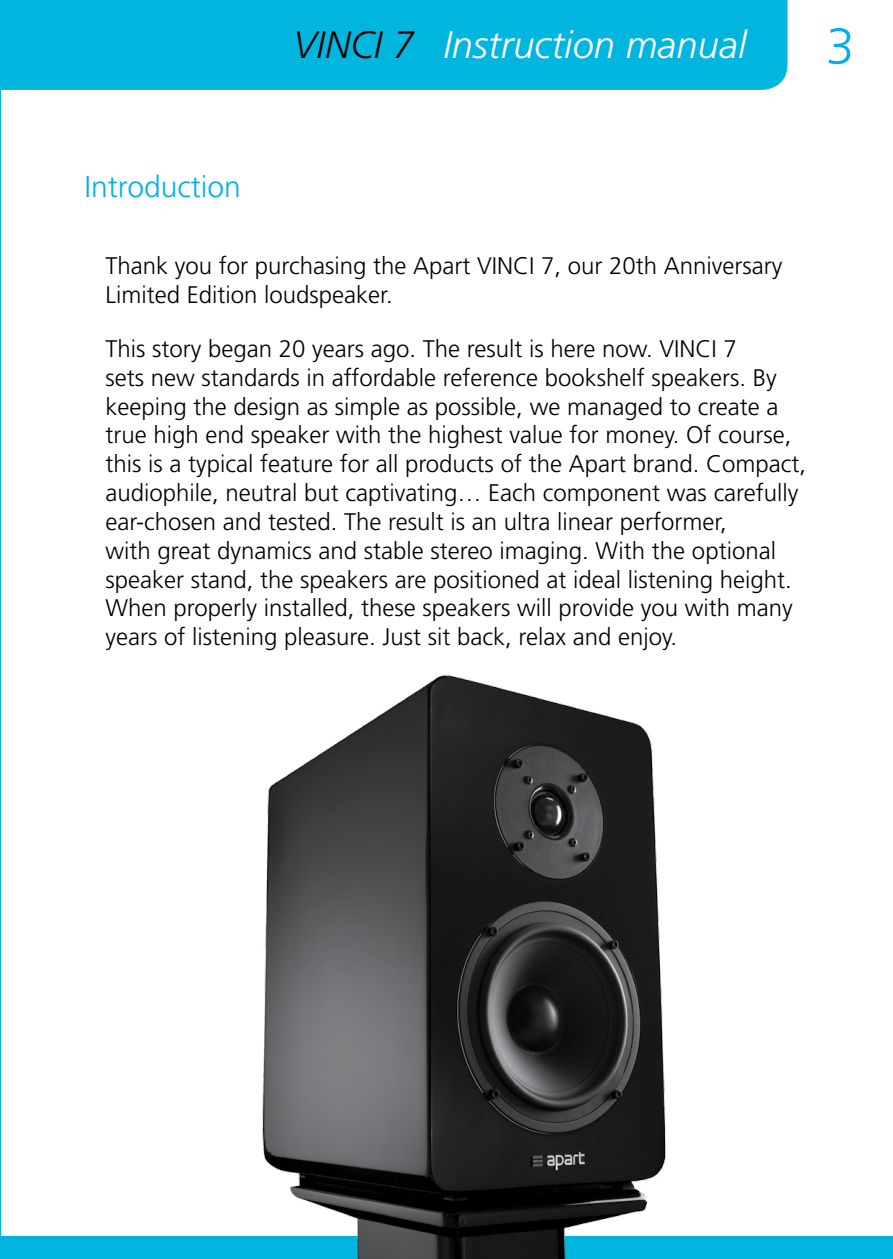
<style>
.page{position:relative;width:893px;height:1259px;background:#fff}
.page>*{position:absolute;margin:0;border:0;box-sizing:border-box;transform-origin:0 0}
.t1{font:300 51px "Frutiger LT Std";color:#00aeef}
.t2{font:italic 300 38.1px "Frutiger LT Std";color:#fff}
.t3{font:300 30px "Frutiger LT Std";color:#00aeef}
.t4{font:300 24px/28.8px "Frutiger LT Std";color:#000}
.s1{color:#000}
</style>
<div class="page">
<div style="left:1px;top:0;width:786px;height:90px;background:#00b6de"></div>
<hr style="left:0;top:0;width:1px;height:1259px;background:#00b6de">
<div style="left:2px;top:1236px;width:891px;height:23px;background:#00b6de"></div>
<img style="left:262px;top:675px;width:404px;height:584px">
<p class="t3" style="left:85px;top:170px;width:158px">Introduction</p>
<h2 class="t2" style="left:293px;top:23px;width:455px"><span class="s1">VINCI 7</span> Instruction manual</h2>
<h1 class="t1" style="left:826px;top:17px;width:30px">3</h1>
<p class="t4" style="left:105px;top:251px;width:679px">Thank you for purchasing the Apart VINCI 7, our 20th Anniversary<br>Limited Edition loudspeaker.</p>
<p class="t4" style="left:105px;top:335px;width:702px">This story began 20 years ago. The result is here now. VINCI 7<br>sets new standards in affordable reference bookshelf speakers. By keeping the design as simple as possible, we managed to create a true high end speaker with the highest value for money. Of course, this is a typical feature for all products of the Apart brand. Compact, audiophile, neutral but captivating… Each component was carefully ear-chosen and tested. The result is an ultra linear performer,<br>with great dynamics and stable stereo imaging. With the optional speaker stand, the speakers are positioned at ideal listening height.<br>When properly installed, these speakers will provide you with many years of listening pleasure. Just sit back, relax and enjoy.</p>
</div>
